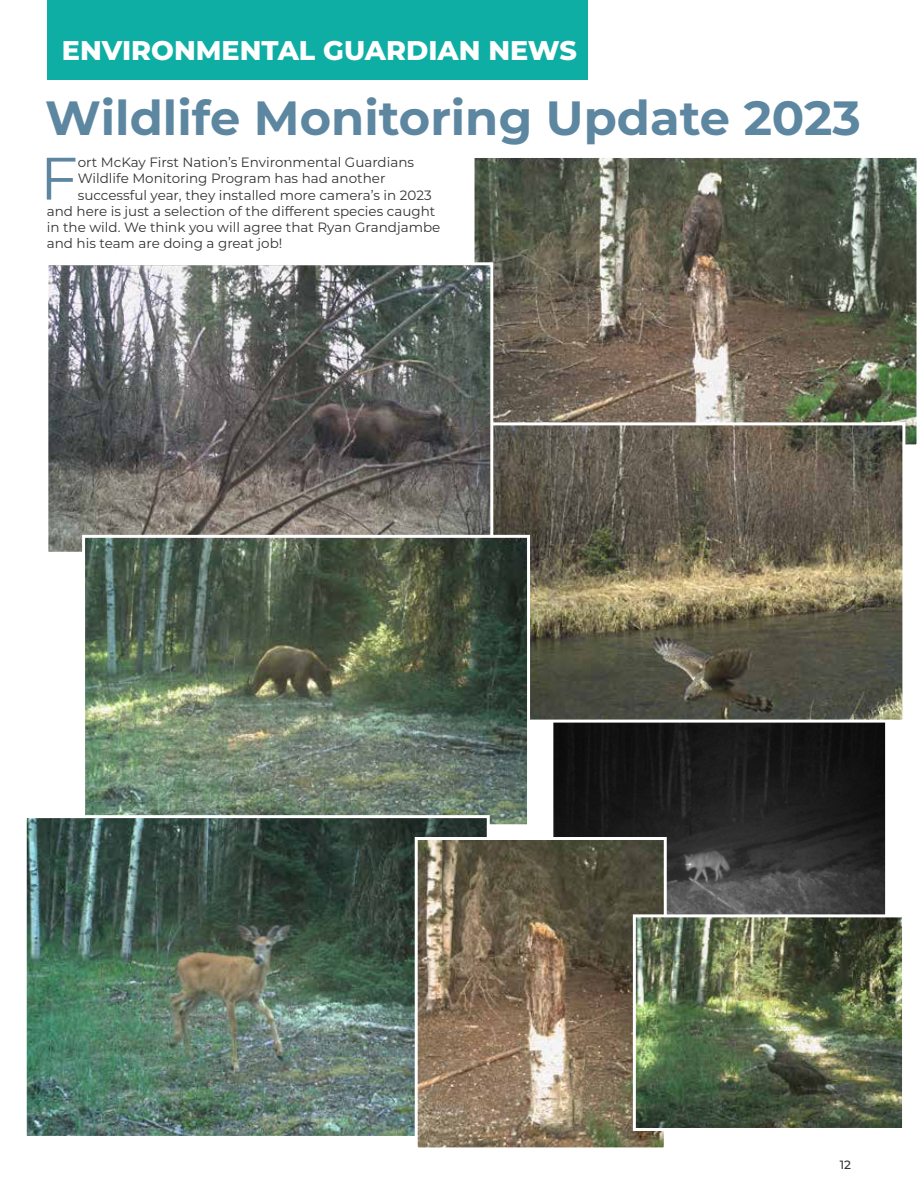
<style>
.page{position:relative;width:918px;height:1188px;background:#fff}
.page>*{position:absolute;margin:0;border:0;box-sizing:border-box;transform-origin:0 0}
.t1{font:59.85px "Montserrat";color:#5d87a1}
.t2{font:700 48px "Montserrat";color:#5d87a1}
.t3{font:800 27px "Montserrat";color:#fff}
.t4{font:13.5px "Montserrat";color:#333334}
.t5{font:500 12px "Montserrat";color:#333334}
</style>
<div class="page">
<div style="left:47px;top:0;width:540px;height:80px;background:#0faea4"></div>
<img style="left:474px;top:158px;width:443px;height:287px">
<img style="left:554px;top:723px;width:330px;height:191px">
<img style="left:493px;top:426px;width:408px;height:293px">
<div style="left:471px;top:422px;width:434px;height:301px;border:3px solid #fff"></div>
<img style="left:49px;top:266px;width:440px;height:285px">
<div style="left:45px;top:262px;width:448px;height:293px;border:3px solid #fff"></div>
<img style="left:86px;top:539px;width:440px;height:284px">
<div style="left:82px;top:535px;width:448px;height:292px;border:3px solid #fff"></div>
<img style="left:28px;top:819px;width:458px;height:316px">
<div style="left:24px;top:815px;width:466px;height:324px;border:3px solid #fff"></div>
<img style="left:419px;top:841px;width:244px;height:305px">
<div style="left:415px;top:837px;width:252px;height:313px;border:3px solid #fff"></div>
<img style="left:637px;top:918px;width:264px;height:209px">
<div style="left:633px;top:914px;width:272px;height:217px;border:3px solid #fff"></div>
<h3 class="t3" style="left:62px;top:31px;width:517px">ENVIRONMENTAL GUARDIAN NEWS</h3>
<h2 class="t2" style="left:45px;top:83px;width:817px">Wildlife Monitoring Update 2023</h2>
<h1 class="t1" style="left:40px;top:137px;width:39px">F</h1>
<p class="t4" style="left:78px;top:153px;width:338px">ort McKay First Nation’s Environmental Guardians</p>
<p class="t4" style="left:78px;top:169px;width:309px">Wildlife Monitoring Program has had another</p>
<p class="t4" style="left:78px;top:186px;width:355px">successful year, they installed more camera’s in 2023</p>
<p class="t4" style="left:47px;top:202px;width:390px">and here is just a selection of the different species caught</p>
<p class="t4" style="left:47px;top:218px;width:395px">in the wild. We think you will agree that Ryan Grandjambe</p>
<p class="t4" style="left:47px;top:234px;width:237px">and his team are doing a great job!</p>
<p class="t5" style="left:840px;top:1157px;width:13px">12</p>
</div>
